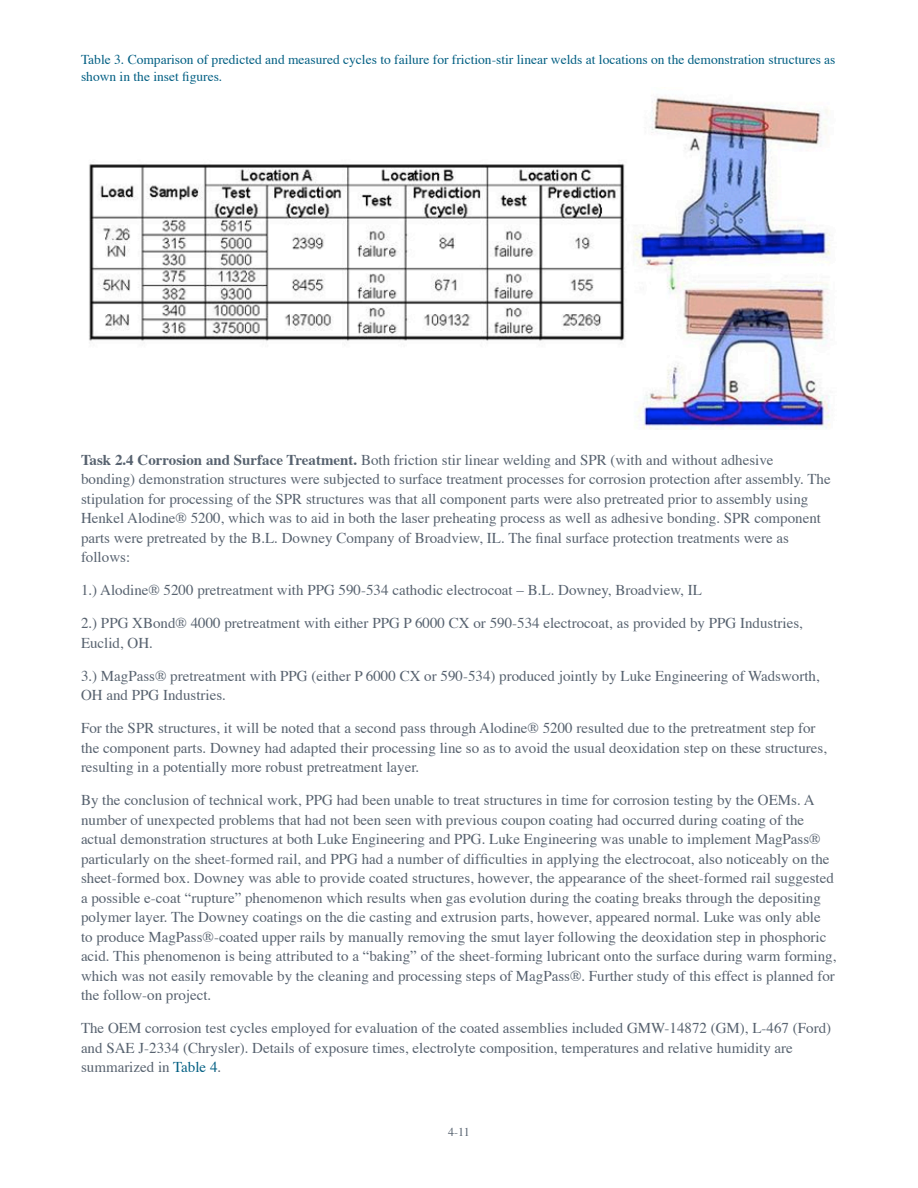
<style>
.page{position:relative;width:918px;height:1188px;background:#fff}
.page>*{position:absolute;margin:0;border:0;box-sizing:border-box;transform-origin:0 0}
.Body_Text{font:15px/19.5px "Times";color:#57626f}
.figure_callout{font:13.5px/16.5px "Times";color:#005e82}
.t1{font:12px "Times";color:#57626f}
.s1{font-weight:700}
.s2{color:#005e82}
</style>
<div class="page">
<img style="left:89px;top:97px;width:741px;height:333px">
<p class="figure_callout" style="left:81px;top:50px;width:756px">Table 3. Comparison of predicted and measured cycles to failure for friction-stir linear welds at locations on the demonstration structures as shown in the inset figures.</p>
<p class="Body_Text" style="left:81px;top:449px;width:751px"><span class="s1">Task 2.4 Corrosion and Surface Treatment.</span> Both friction stir linear welding and SPR (with and without adhesive bonding) demonstration structures were subjected to surface treatment processes for corrosion protection after assembly. The stipulation for processing of the SPR structures was that all component parts were also pretreated prior to assembly using Henkel Alodine® 5200, which was to aid in both the laser preheating process as well as adhesive bonding. SPR component parts were pretreated by the B.L. Downey Company of Broadview, IL. The final surface protection treatments were as follows:</p>
<p class="Body_Text" style="left:81px;top:579px;width:622px">1.) Alodine® 5200 pretreatment with PPG 590-534 cathodic electrocoat – B.L. Downey, Broadview, IL</p>
<p class="Body_Text" style="left:81px;top:612px;width:724px">2.) PPG XBond® 4000 pretreatment with either PPG P 6000 CX or 590-534 electrocoat, as provided by PPG Industries,<br>Euclid, OH.</p>
<p class="Body_Text" style="left:81px;top:665px;width:740px">3.) MagPass® pretreatment with PPG (either P 6000 CX or 590-534) produced jointly by Luke Engineering of Wadsworth,<br>OH and PPG Industries.</p>
<p class="Body_Text" style="left:81px;top:717px;width:748px">For the SPR structures, it will be noted that a second pass through Alodine® 5200 resulted due to the pretreatment step for the component parts. Downey had adapted their processing line so as to avoid the usual deoxidation step on these structures, resulting in a potentially more robust pretreatment layer.</p>
<p class="Body_Text" style="left:81px;top:789px;width:757px">By the conclusion of technical work, PPG had been unable to treat structures in time for corrosion testing by the OEMs. A number of unexpected problems that had not been seen with previous coupon coating had occurred during coating of the actual demonstration structures at both Luke Engineering and PPG. Luke Engineering was unable to implement MagPass® particularly on the sheet-formed rail, and PPG had a number of difficulties in applying the electrocoat, also noticeably on the sheet-formed box. Downey was able to provide coated structures, however, the appearance of the sheet-formed rail suggested a possible e-coat “rupture” phenomenon which results when gas evolution during the coating breaks through the depositing polymer layer. The Downey coatings on the die casting and extrusion parts, however, appeared normal. Luke was only able<br>to produce MagPass®-coated upper rails by manually removing the smut layer following the deoxidation step in phosphoric acid. This phenomenon is being attributed to a “baking” of the sheet-forming lubricant onto the surface during warm forming, which was not easily removable by the cleaning and processing steps of MagPass®. Further study of this effect is planned for the follow-on project.</p>
<p class="Body_Text" style="left:81px;top:1017px;width:752px">The OEM corrosion test cycles employed for evaluation of the coated assemblies included GMW-14872 (GM), L-467 (Ford) and SAE J-2334 (Chrysler). Details of exposure times, electrolyte composition, temperatures and relative humidity are summarized in <span class="s2">Table 4</span>.</p>
<p class="t1" style="left:448px;top:1121px;width:23px">4-11</p>
</div>
